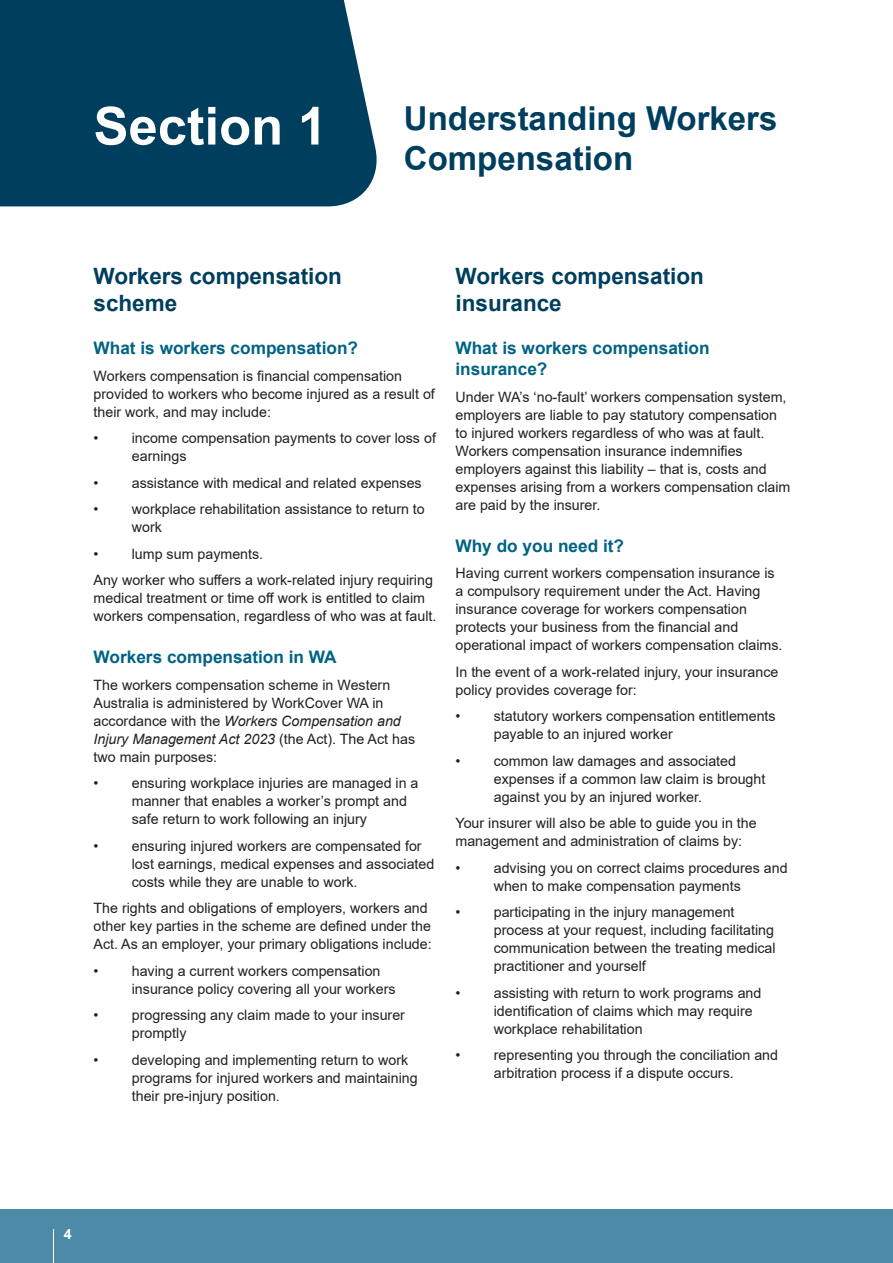
<style>
.page{position:relative;width:893px;height:1263px;background:#fff}
.page>*{position:absolute;margin:0;border:0;box-sizing:border-box;transform-origin:0 0}
.H1_-_35pt_Headline{font:700 52.5px "Arial";color:#fff}
.H2_-_22pt-headline{font:700 33px/39.6px "Arial";color:#003e5e}
.H3-15pt_Heading{font:700 22.5px/27px "Arial";color:#003e5e}
.H4_11_5pt_Bold_Heading{font:700 17.25px/20.7px "Arial";color:#016384}
.Body{font:14.25px/18px "Arial";color:#231f20}
.Body_dot_point{font:14.25px/18px "Arial";color:#231f20}
.t1{font:700 14.25px "Arial";color:#fff}
.s1{font-style:italic}
</style>
<div class="page">
<div style="left:0;top:0;width:377px;height:206px;background:#003e5e"></div>
<div style="left:0;top:1209px;width:893px;height:54px;background:#4d8aa7"></div>
<hr style="left:53px;top:1229px;width:1px;height:34px;background:#fff">
<p class="H1_-_35pt_Headline" style="left:94px;top:89px;width:235px">Section 1</p>
<p class="H2_-_22pt-headline" style="left:404px;top:99px;width:375px">Understanding Workers<br>Compensation</p>
<p class="H3-15pt_Heading" style="left:94px;top:263px;width:250px">Workers compensation scheme</p>
<p class="H4_11_5pt_Bold_Heading" style="left:94px;top:338px;width:266px">What is workers compensation?</p>
<p class="Body" style="left:94px;top:367px;width:343px">Workers compensation is financial compensation provided to workers who become injured as a result of their work, and may include:</p>
<p class="Body_dot_point" style="left:132px;top:429px;width:306px;text-indent:-38px">• income compensation payments to cover loss of earnings</p>
<p class="Body_dot_point" style="left:94px;top:474px;width:330px">• assistance with medical and related expenses</p>
<p class="Body_dot_point" style="left:132px;top:500px;width:295px;text-indent:-38px">• workplace rehabilitation assistance to return to work</p>
<p class="Body_dot_point" style="left:94px;top:545px;width:171px">• lump sum payments.</p>
<p class="Body" style="left:94px;top:571px;width:344px">Any worker who suffers a work-related injury requiring medical treatment or time off work is entitled to claim workers compensation, regardless of who was at fault.</p>
<p class="H4_11_5pt_Bold_Heading" style="left:94px;top:647px;width:245px">Workers compensation in WA</p>
<p class="Body" style="left:94px;top:676px;width:323px">The workers compensation scheme in Western Australia is administered by WorkCover WA in accordance with the <span class="s1">Workers Compensation and Injury Management Act 2023</span> (the Act). The Act has two main purposes:</p>
<p class="Body_dot_point" style="left:132px;top:774px;width:288px;text-indent:-38px">• ensuring workplace injuries are managed in a manner that enables a worker’s prompt and safe return to work following an injury</p>
<p class="Body_dot_point" style="left:132px;top:837px;width:304px;text-indent:-38px">• ensuring injured workers are compensated for lost earnings, medical expenses and associated costs while they are unable to work.</p>
<p class="Body" style="left:94px;top:899px;width:340px">The rights and obligations of employers, workers and other key parties in the scheme are defined under the<br>Act. As an employer, your primary obligations include:</p>
<p class="Body_dot_point" style="left:132px;top:962px;width:265px;text-indent:-38px">• having a current workers compensation insurance policy covering all your workers</p>
<p class="Body_dot_point" style="left:132px;top:1006px;width:275px;text-indent:-38px">• progressing any claim made to your insurer promptly</p>
<p class="Body_dot_point" style="left:132px;top:1051px;width:287px;text-indent:-38px">• developing and implementing return to work programs for injured workers and maintaining their pre-injury position.</p>
<p class="H3-15pt_Heading" style="left:455px;top:263px;width:250px">Workers compensation insurance</p>
<p class="H4_11_5pt_Bold_Heading" style="left:455px;top:338px;width:256px">What is workers compensation insurance?</p>
<p class="Body" style="left:455px;top:387px;width:336px">Under WA’s ‘no-fault’ workers compensation system, employers are liable to pay statutory compensation to injured workers regardless of who was at fault.<br>Workers compensation insurance indemnifies employers against this liability – that is, costs and expenses arising from a workers compensation claim are paid by the insurer.</p>
<p class="H4_11_5pt_Bold_Heading" style="left:455px;top:535px;width:170px">Why do you need it?</p>
<p class="Body" style="left:455px;top:564px;width:329px">Having current workers compensation insurance is a compulsory requirement under the Act. Having insurance coverage for workers compensation protects your business from the financial and operational impact of workers compensation claims.</p>
<p class="Body" style="left:455px;top:662px;width:324px">In the event of a work-related injury, your insurance policy provides coverage for:</p>
<p class="Body_dot_point" style="left:494px;top:707px;width:283px;text-indent:-38px">• statutory workers compensation entitlements payable to an injured worker</p>
<p class="Body_dot_point" style="left:494px;top:751px;width:273px;text-indent:-38px">• common law damages and associated expenses if a common law claim is brought against you by an injured worker.</p>
<p class="Body" style="left:455px;top:814px;width:303px">Your insurer will also be able to guide you in the management and administration of claims by:</p>
<p class="Body_dot_point" style="left:455px;top:858px;width:334px;text-align:center">• advising you on correct claims procedures and when to make compensation payments</p>
<p class="Body_dot_point" style="left:494px;top:903px;width:283px;text-indent:-38px">• participating in the injury management process at your request, including facilitating communication between the treating medical practitioner and yourself</p>
<p class="Body_dot_point" style="left:494px;top:983px;width:269px;text-indent:-38px">• assisting with return to work programs and identification of claims which may require workplace rehabilitation</p>
<p class="Body_dot_point" style="left:455px;top:1046px;width:324px;text-align:center">• representing you through the conciliation and arbitration process if a dispute occurs.</p>
<p class="t1" style="left:64px;top:1224px;width:9px">4</p>
</div>
